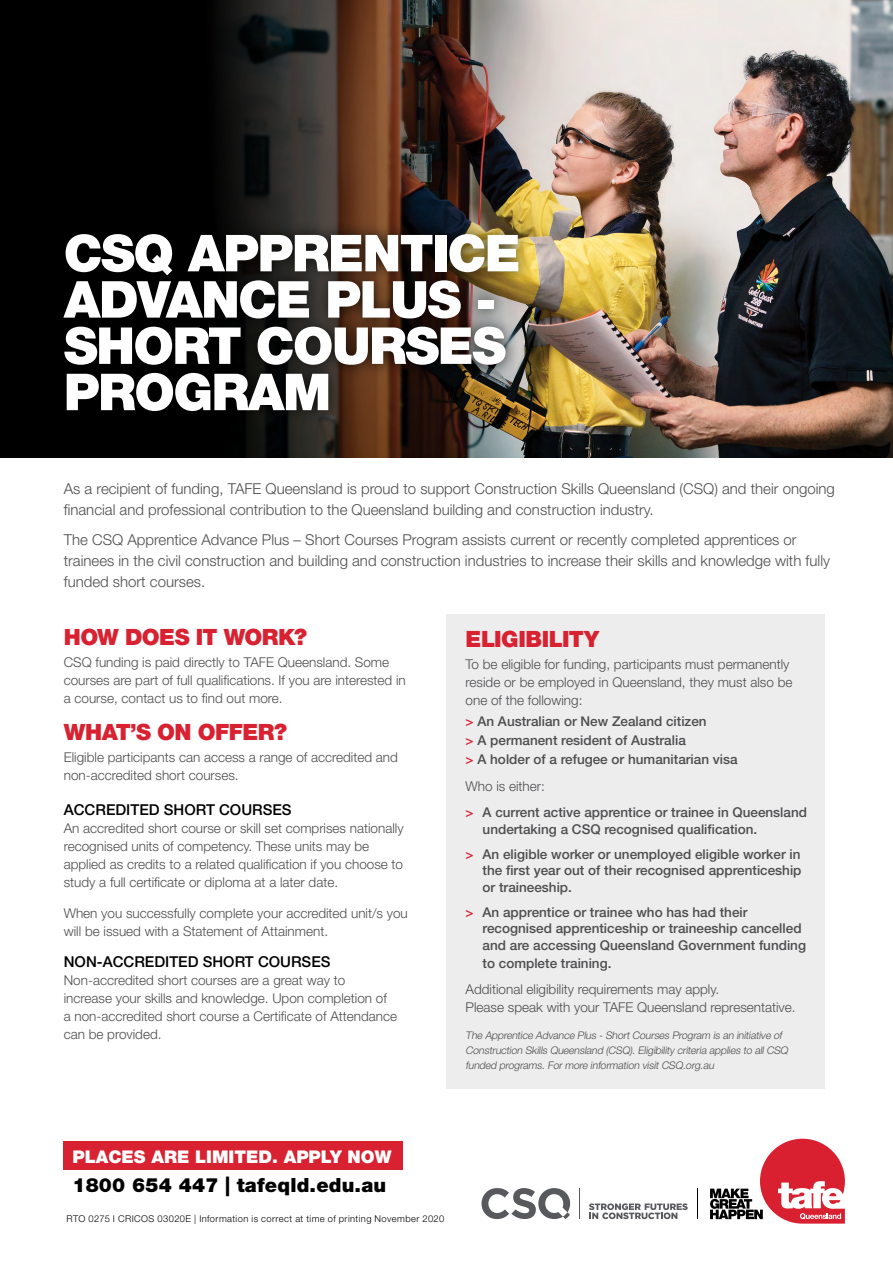
<style>
.page{position:relative;width:893px;height:1263px;background:#fff}
.page>*{position:absolute;margin:0;border:0;box-sizing:border-box;transform-origin:0 0}
.t1{font:900 51px/46.2px "Helvetica Neue LT Pro";letter-spacing:-.03em;color:#fff}
.t2{font:900 22.5px "Helvetica Neue LT Pro";letter-spacing:-.025em;color:#d82231}
.t3{font:900 19.65px "Helvetica Neue";letter-spacing:.01em;color:#000}
.t4{font:900 17.55px "Helvetica Neue";color:#fff}
.t5{font:300 15px/21px "Helvetica Neue LT Pro";color:#4d4d4f}
.t6{font:500 15px "Helvetica Neue LT Std";color:#000}
.t7{font:500 15px "Helvetica Neue LT Pro";color:#000}
.t8{font:300 13.5px/18px "Helvetica Neue LT Std";color:#4d4d4f}
.t9{font:500 13.5px/16.5px "Helvetica Neue LT Std";color:#4d4d4f}
.t10{font:italic 300 10.5px/15px "Helvetica Neue LT Std";color:#4d4d4f}
.t11{font:300 9.3px "Helvetica Neue LT Std";letter-spacing:.045em;color:#000}
.s1{color:#d82231}
.s2{font-weight:300}
</style>
<div class="page">
<img style="left:812px;top:0;width:81px;height:458px">
<img style="left:0;top:0;width:812px;height:458px">
<div style="left:446px;top:614px;width:379px;height:475px;background:#ededee"></div>
<div style="left:51px;top:220px;width:481px;height:204px;background:#000;opacity:.75"></div>
<div style="left:64px;top:1142px;width:339px;height:28px;background:#d82231"></div>
<svg style="left:710px;top:1139px;width:135px;height:84px"></svg>
<hr style="left:697px;top:1188px;width:1px;height:31px;background:#000">
<hr style="left:579px;top:1188px;width:1px;height:31px;background:#58595c">
<svg style="left:481px;top:1188px;width:89px;height:31px"></svg>
<svg style="left:589px;top:1203px;width:99px;height:16px"></svg>
<h1 class="t1" style="left:64px;top:230px;width:458px">CSQ APPRENTICE<br>ADVANCE PLUS -<br>SHORT COURSES<br>PROGRAM</h1>
<p class="t5" style="left:64px;top:478px;width:773px">As a recipient of funding, TAFE Queensland is proud to support Construction Skills Queensland (CSQ) and their ongoing financial and professional contribution to the Queensland building and construction industry.</p>
<p class="t5" style="left:64px;top:529px;width:768px">The CSQ Apprentice Advance Plus – Short Courses Program assists current or recently completed apprentices or trainees in the civil construction and building and construction industries to increase their skills and knowledge with fully funded short courses.</p>
<h2 class="t2" style="left:64px;top:623px;width:245px">HOW DOES IT WORK?</h2>
<p class="t8" style="left:64px;top:653px;width:344px">CSQ funding is paid directly to TAFE Queensland. Some courses are part of full qualifications. If you are interested in a course, contact us to find out more.</p>
<h2 class="t2" style="left:64px;top:719px;width:225px">WHAT’S ON OFFER?</h2>
<p class="t8" style="left:64px;top:748px;width:336px">Eligible participants can access a range of accredited and non-accredited short courses.</p>
<p class="t7" style="left:64px;top:801px;width:229px">ACCREDITED SHORT COURSES</p>
<p class="t8" style="left:64px;top:819px;width:341px">An accredited short course or skill set comprises nationally recognised units of competency. These units may be applied as credits to a related qualification if you choose to study a full certificate or diploma at a later date.</p>
<p class="t8" style="left:64px;top:904px;width:346px">When you successfully complete your accredited unit/s you will be issued with a Statement of Attainment.</p>
<p class="t6" style="left:64px;top:952px;width:268px">NON-ACCREDITED SHORT COURSES</p>
<p class="t8" style="left:64px;top:971px;width:335px">Non-accredited short courses are a great way to<br>increase your skills and knowledge. Upon completion of a non-accredited short course a Certificate of Attendance can be provided.</p>
<h2 class="t2" style="left:466px;top:625px;width:135px">ELIGIBILITY</h2>
<p class="t8" style="left:466px;top:655px;width:328px">To be eligible for funding, participants must permanently reside or be employed in Queensland, they must also be one of the following:</p>
<p class="t9" style="left:466px;top:711px;width:273px;line-height:19.2px"><span class="s1">&gt;</span> An Australian or New Zealand citizen<br><span class="s1">&gt;</span> A permanent resident of Australia<br><span class="s1">&gt;</span> A holder of a refugee or humanitarian visa</p>
<p class="t9" style="left:466px;top:772px;width:343px;line-height:26.5px"><span class="s2">Who is either:<br></span><span class="s1">&gt;</span> A current active apprentice or trainee in Queensland</p>
<p class="t9" style="left:466px;top:816px;width:336px;line-height:25px;text-indent:17px">undertaking a CSQ recognised qualification.<br><span class="s1">&gt;</span> An eligible worker or unemployed eligible worker in</p>
<p class="t9" style="left:483px;top:862px;width:320px">the first year out of their recognised apprenticeship or traineeship.</p>
<p class="t9" style="left:483px;top:903px;width:325px;text-indent:-17px"><span class="s1">&gt;</span> An apprentice or trainee who has had their recognised apprenticeship or traineeship cancelled and are accessing Queensland Government funding</p>
<p class="t9" style="left:483px;top:954px;width:130px">to complete training.</p>
<p class="t8" style="left:466px;top:980px;width:331px">Additional eligibility requirements may apply.<br>Please speak with your TAFE Queensland representative.</p>
<p class="t10" style="left:466px;top:1027px;width:326px">The Apprentice Advance Plus - Short Courses Program is an initiative of<br>Construction Skills Queensland (CSQ) . Eligibility criteria applies to all CSQ funded programs. For more information visit CSQ.org.au</p>
<p class="t4" style="left:72px;top:1146px;width:321px">PLACES ARE LIMITED. APPLY NOW</p>
<h3 class="t3" style="left:72px;top:1173px;width:315px">1800 654 447 | tafeqld.edu.au</h3>
<p class="t11" style="left:67px;top:1213px;width:379px">RTO 0275 I CRICOS 03020E | Information is correct at time of printing November 2020</p>
</div>
